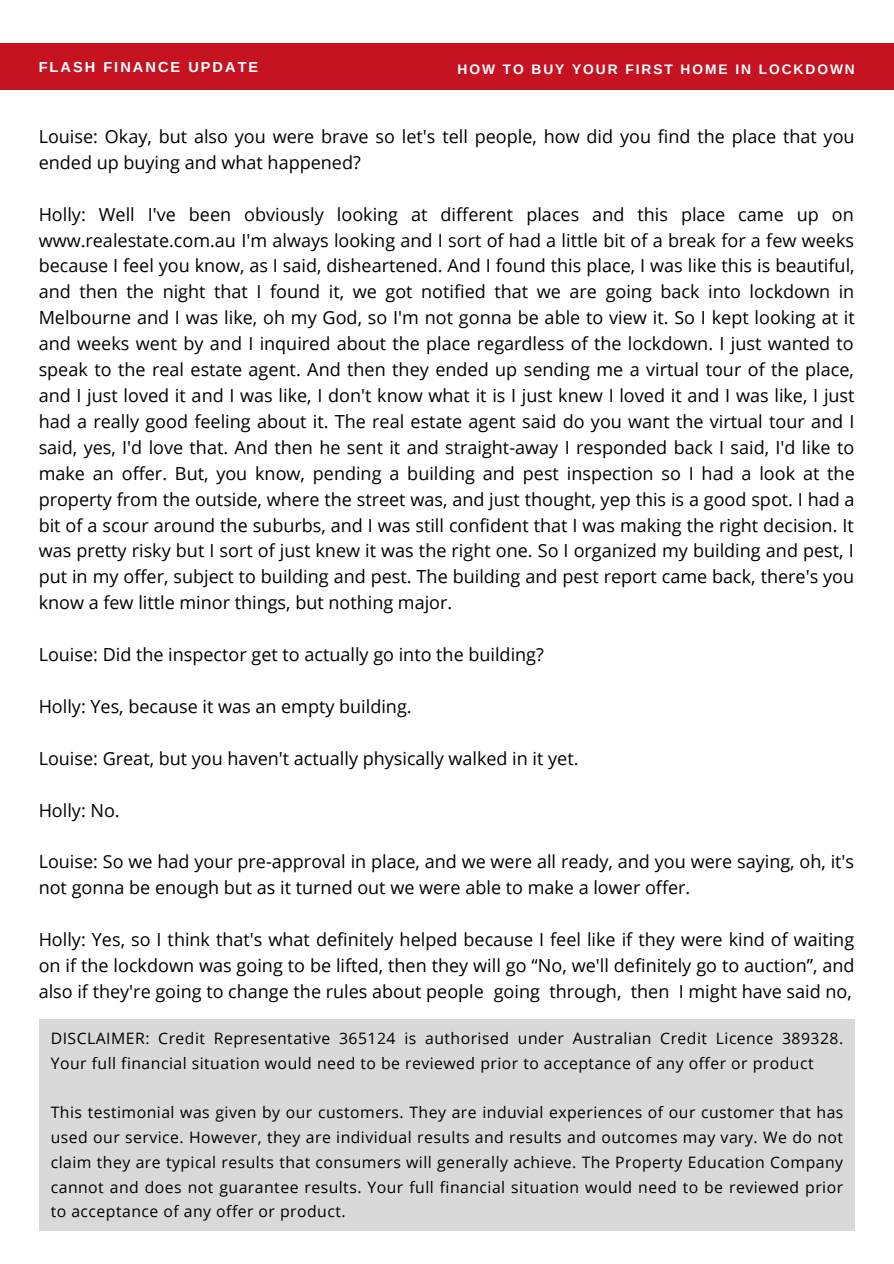
<style>
.page{position:relative;width:894px;height:1264px;background:#fff}
.page>*{position:absolute;margin:0;border:0;box-sizing:border-box;transform-origin:0 0}
.t1{font:18px/26px "Open Sans";color:#000}
.t2{font:15.75px/24.8px "Open Sans";letter-spacing:.03em;color:#000}
.t3{font:700 14.55px "Arimo";letter-spacing:.14em;color:#fff}
.t4{font:700 13.8px "Arimo";letter-spacing:.14em;color:#fff}
</style>
<div class="page">
<div style="left:0;top:43px;width:893px;height:46px;background:#c51322"></div>
<div style="left:39px;top:1019px;width:815px;height:211px;background:#d9d9d9"></div>
<p class="t3" style="left:39px;top:58px;width:221px">FLASH FINANCE UPDATE</p>
<p class="t4" style="left:457px;top:61px;width:398px">HOW TO BUY YOUR FIRST HOME IN LOCKDOWN</p>
<p class="t1" style="left:39px;top:123px;width:817px">Louise: Okay, but also you were brave so let's tell people, how did you find the place that you ended up buying and what happened?</p>
<p class="t1" style="left:39px;top:201px;width:817px;text-align:justify">Holly: Well I've been obviously looking at different places and this place came up on www.realestate.com.au I'm always looking and I sort of had a little bit of a break for a few weeks because I feel you know, as I said, disheartened. And I found this place, I was like this is beautiful, and then the night that I found it, we got notified that we are going back into lockdown in Melbourne and I was like, oh my God, so I'm not gonna be able to view it. So I kept looking at it and weeks went by and I inquired about the place regardless of the lockdown. I just wanted to speak to the real estate agent. And then they ended up sending me a virtual tour of the place, and I just loved it and I was like, I don't know what it is I just knew I loved it and I was like, I just had a really good feeling about it. The real estate agent said do you want the virtual tour and I said, yes, I'd love that. And then he sent it and straight-away I responded back I said, I'd like to make an offer. But, you know, pending a building and pest inspection so I had a look at the property from the outside, where the street was, and just thought, yep this is a good spot. I had a bit of a scour around the suburbs, and I was still confident that I was making the right decision. It was pretty risky but I sort of just knew it was the right one. So I organized my building and pest, I put in my offer, subject to building and pest. The building and pest report came back, there's you know a few little minor things, but nothing major.</p>
<p class="t1" style="left:39px;top:641px;width:506px">Louise: Did the inspector get to actually go into the building?</p>
<p class="t1" style="left:39px;top:693px;width:374px">Holly: Yes, because it was an empty building.</p>
<p class="t1" style="left:39px;top:744px;width:541px">Louise: Great, but you haven't actually physically walked in it yet.</p>
<p class="t1" style="left:39px;top:796px;width:82px">Holly: No.</p>
<p class="t1" style="left:39px;top:848px;width:816px">Louise: So we had your pre-approval in place, and we were all ready, and you were saying, oh, it's not gonna be enough but as it turned out we were able to make a lower offer.</p>
<p class="t1" style="left:39px;top:926px;width:817px;text-align:justify">Holly: Yes, so I think that's what definitely helped because I feel like if they were kind of waiting on if the lockdown was going to be lifted, then they will go “No, we'll definitely go to auction”, and also if they're going to change the rules about people going through, then I might have said no,</p>
<p class="t2" style="left:51px;top:1025px;width:793px">DISCLAIMER: Credit Representative 365124 is authorised under Australian Credit Licence 389328.<br>Your full financial situation would need to be reviewed prior to acceptance of any offer or product</p>
<p class="t2" style="left:51px;top:1099px;width:794px;text-align:justify">This testimonial was given by our customers. They are induvial experiences of our customer that has used our service. However, they are individual results and results and outcomes may vary. We do not claim they are typical results that consumers will generally achieve. The Property Education Company cannot and does not guarantee results. Your full financial situation would need to be reviewed prior to acceptance of any offer or product.</p>
</div>
